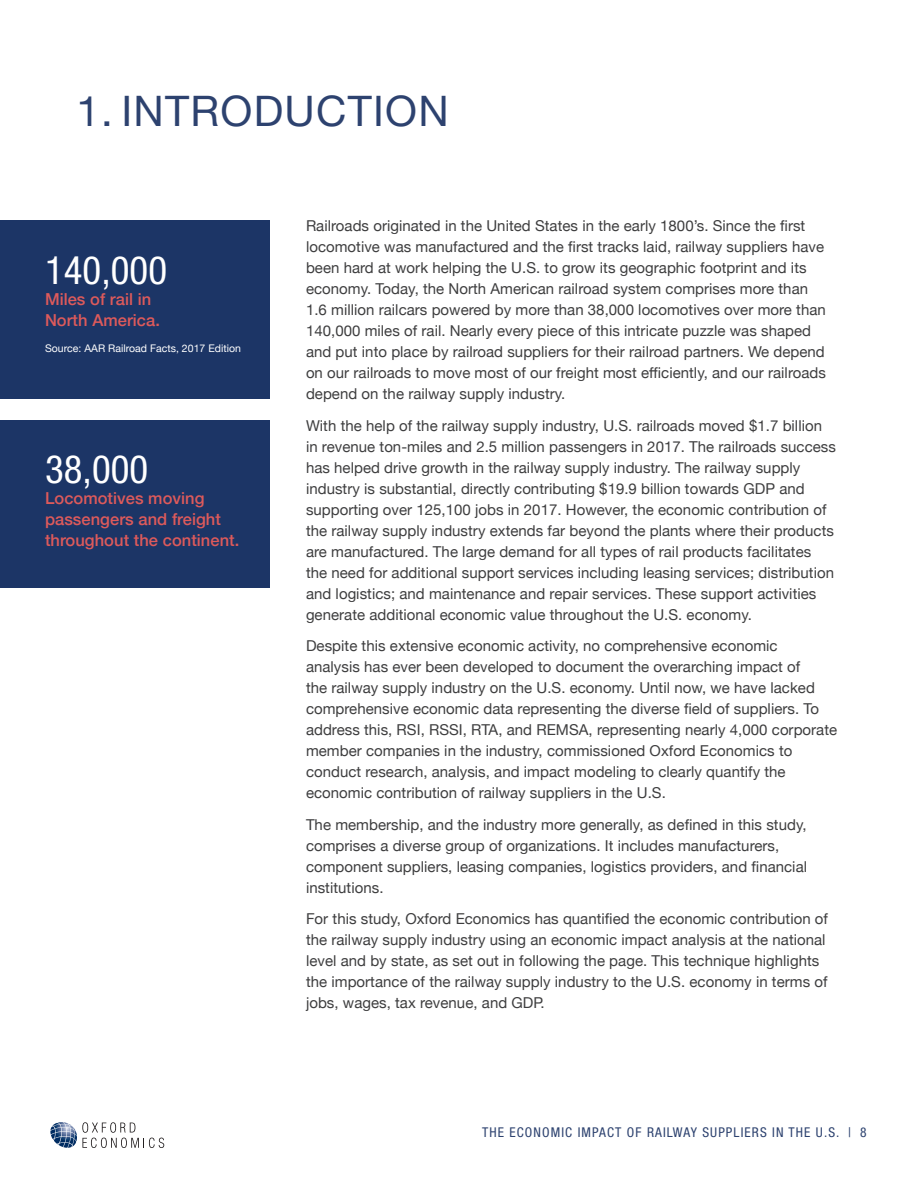
<style>
.page{position:relative;width:918px;height:1188px;background:#fff}
.page>*{position:absolute;margin:0;border:0;box-sizing:border-box;transform-origin:0 0}
.t1{font:42px "Helvetica Neue";letter-spacing:.03em;color:#2d426f}
.Pullout_Text_large{font:condensed 39px "Helvetica Neue LT Std";color:#fff}
.Pullout_Text_subtitl{font:500 16.5px/21px "Helvetica Neue";letter-spacing:.005em;color:#dd5a5b}
.t2{font:15px/21px "Helvetica Neue";letter-spacing:.005em;color:#3e3e3f}
.t3{font:condensed 13.5px "Helvetica Neue LT Std";letter-spacing:.08em;color:#2d426f}
.Pullout_Text_small{font:10.5px "Helvetica Neue";letter-spacing:.005em;color:#fff}
</style>
<div class="page">
<svg style="left:50px;top:1122px;width:114px;height:26px"></svg>
<div style="left:0;top:420px;width:270px;height:168px;background:#1c3566"></div>
<div style="left:0;top:220px;width:270px;height:179px;background:#1c3566"></div>
<p class="t1" style="left:76px;top:81px;width:374px">1. INTRODUCTION</p>
<p class="Pullout_Text_large" style="left:45px;top:247px;width:124px">140,000</p>
<p class="Pullout_Text_subtitl" style="left:45px;top:287px;width:116px">Miles of rail in<br>North America.</p>
<p class="Pullout_Text_small" style="left:45px;top:340px;width:198px">Source: AAR Railroad Facts, 2017 Edition</p>
<p class="Pullout_Text_large" style="left:45px;top:447px;width:105px">38,000</p>
<p class="Pullout_Text_subtitl" style="left:45px;top:486px;width:196px">Locomotives moving passengers and freight throughout the continent.</p>
<p class="t2" style="left:306px;top:216px;width:521px">Railroads originated in the United States in the early 1800’s. Since the first locomotive was manufactured and the first tracks laid, railway suppliers have been hard at work helping the U.S. to grow its geographic footprint and its economy. Today, the North American railroad system comprises more than 1.6 million railcars powered by more than 38,000 locomotives over more than 140,000 miles of rail. Nearly every piece of this intricate puzzle was shaped and put into place by railroad suppliers for their railroad partners. We depend on our railroads to move most of our freight most efficiently, and our railroads depend on the railway supply industry.</p>
<p class="t2" style="left:306px;top:416px;width:532px">With the help of the railway supply industry, U.S. railroads moved $1.7 billion in revenue ton-miles and 2.5 million passengers in 2017. The railroads success has helped drive growth in the railway supply industry. The railway supply industry is substantial, directly contributing $19.9 billion towards GDP and supporting over 125,100 jobs in 2017. However, the economic contribution of the railway supply industry extends far beyond the plants where their products are manufactured. The large demand for all types of rail products facilitates the need for additional support services including leasing services; distribution and logistics; and maintenance and repair services. These support activities generate additional economic value throughout the U.S. economy.</p>
<p class="t2" style="left:306px;top:636px;width:533px">Despite this extensive economic activity, no comprehensive economic<br>analysis has ever been developed to document the overarching impact of<br>the railway supply industry on the U.S. economy. Until now, we have lacked comprehensive economic data representing the diverse field of suppliers. To address this, RSI, RSSI, RTA, and REMSA, representing nearly 4,000 corporate member companies in the industry, commissioned Oxford Economics to conduct research, analysis, and impact modeling to clearly quantify the economic contribution of railway suppliers in the U.S.</p>
<p class="t2" style="left:306px;top:815px;width:503px">The membership, and the industry more generally, as defined in this study, comprises a diverse group of organizations. It includes manufacturers, component suppliers, leasing companies, logistics providers, and financial institutions.</p>
<p class="t2" style="left:306px;top:909px;width:524px">For this study, Oxford Economics has quantified the economic contribution of the railway supply industry using an economic impact analysis at the national level and by state, as set out in following the page. This technique highlights the importance of the railway supply industry to the U.S. economy in terms of jobs, wages, tax revenue, and GDP.</p>
<p class="t3" style="left:482px;top:1124px;width:386px">THE ECONOMIC IMPACT OF RAILWAY SUPPLIERS IN THE U.S. | 8</p>
</div>
